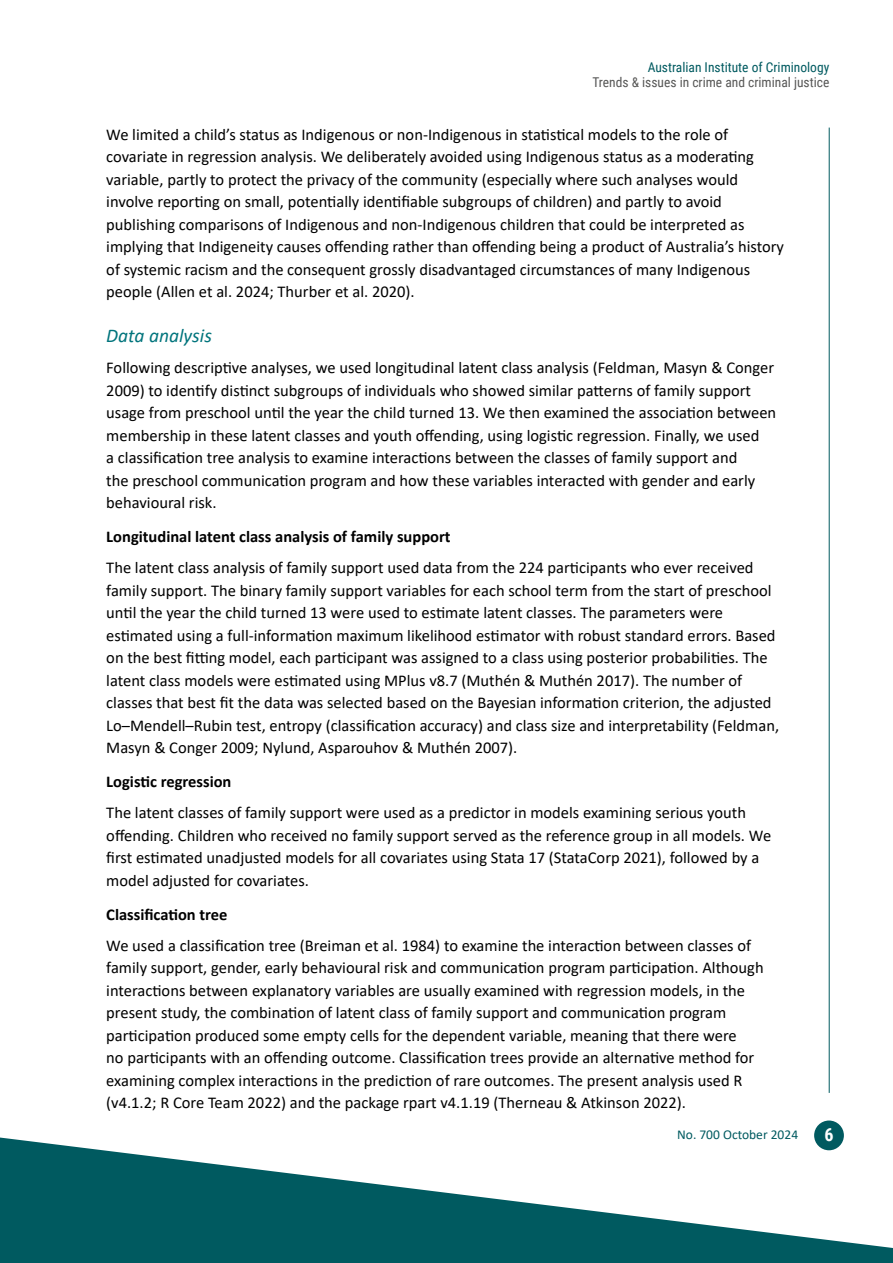
<style>
.page{position:relative;width:893px;height:1263px;background:#fff}
.page>*{position:absolute;margin:0;border:0;box-sizing:border-box;transform-origin:0 0}
.t1{font:italic 19.5px "Calibri";color:#00747c}
.t2{font:700 18px "Roboto Condensed";color:#fff}
.body{font:16.5px/22.5px "Calibri";color:#000}
.t3{font:700 16.5px "Calibri";color:#000}
.t4{font:13.5px "Roboto Condensed";color:#575756}
.t5{font:13.5px "Roboto Condensed";color:#005a60}
.t6{font:13.5px "Calibri";color:#005a60}
</style>
<div class="page">
<hr style="left:829px;top:128px;width:1px;height:965px;background:#005a60">
<div style="left:814px;top:1120px;width:30px;height:30px;background:#005a60;border-radius:50%"></div>
<svg style="left:0;top:1137px;width:893px;height:126px;fill:#005a60"></svg>
<p class="t5" style="left:648px;top:57px;width:183px">Australian Institute of Criminology</p>
<p class="t4" style="left:592px;top:73px;width:238px">Trends &amp; issues in crime and criminal justice</p>
<p class="body" style="left:106px;top:123px;width:679px">We limited a child’s status as Indigenous or non-Indigenous in statistical models to the role of covariate in regression analysis. We deliberately avoided using Indigenous status as a moderating variable, partly to protect the privacy of the community (especially where such analyses would involve reporting on small, potentially identifiable subgroups of children) and partly to avoid publishing comparisons of Indigenous and non-Indigenous children that could be interpreted as implying that Indigeneity causes offending rather than offending being a product of Australia’s history of systemic racism and the consequent grossly disadvantaged circumstances of many Indigenous people (Allen et al. 2024; Thurber et al. 2020).</p>
<h3 class="t1" style="left:106px;top:322px;width:107px">Data analysis</h3>
<p class="body" style="left:106px;top:356px;width:671px">Following descriptive analyses, we used longitudinal latent class analysis (Feldman, Masyn &amp; Conger 2009) to identify distinct subgroups of individuals who showed similar patterns of family support usage from preschool until the year the child turned 13. We then examined the association between membership in these latent classes and youth offending, using logistic regression. Finally, we used<br>a classification tree analysis to examine interactions between the classes of family support and<br>the preschool communication program and how these variables interacted with gender and early behavioural risk.</p>
<h4 class="t3" style="left:106px;top:525px;width:346px">Longitudinal latent class analysis of family support</h4>
<p class="body" style="left:106px;top:556px;width:674px">The latent class analysis of family support used data from the 224 participants who ever received family support. The binary family support variables for each school term from the start of preschool until the year the child turned 13 were used to estimate latent classes. The parameters were estimated using a full-information maximum likelihood estimator with robust standard errors. Based on the best fitting model, each participant was assigned to a class using posterior probabilities. The latent class models were estimated using MPlus v8.7 (Muthén &amp; Muthén 2017). The number of classes that best fit the data was selected based on the Bayesian information criterion, the adjusted Lo–Mendell–Rubin test, entropy (classification accuracy) and class size and interpretability (Feldman, Masyn &amp; Conger 2009; Nylund, Asparouhov &amp; Muthén 2007).</p>
<h4 class="t3" style="left:106px;top:770px;width:127px">Logistic regression</h4>
<p class="body" style="left:106px;top:801px;width:666px">The latent classes of family support were used as a predictor in models examining serious youth offending. Children who received no family support served as the reference group in all models. We first estimated unadjusted models for all covariates using Stata 17 (StataCorp 2021), followed by a model adjusted for covariates.</p>
<h4 class="t3" style="left:106px;top:902px;width:123px">Classification tree</h4>
<p class="body" style="left:106px;top:933px;width:659px">We used a classification tree (Breiman et al. 1984) to examine the interaction between classes of family support, gender, early behavioural risk and communication program participation. Although interactions between explanatory variables are usually examined with regression models, in the present study, the combination of latent class of family support and communication program participation produced some empty cells for the dependent variable, meaning that there were<br>no participants with an offending outcome. Classification trees provide an alternative method for examining complex interactions in the prediction of rare outcomes. The present analysis used R (v4.1.2; R Core Team 2022) and the package rpart v4.1.19 (Therneau &amp; Atkinson 2022).</p>
<p class="t6" style="left:677px;top:1125px;width:122px">No. 700 October 2024</p>
<p class="t2" style="left:824px;top:1122px;width:11px">6</p>
</div>
